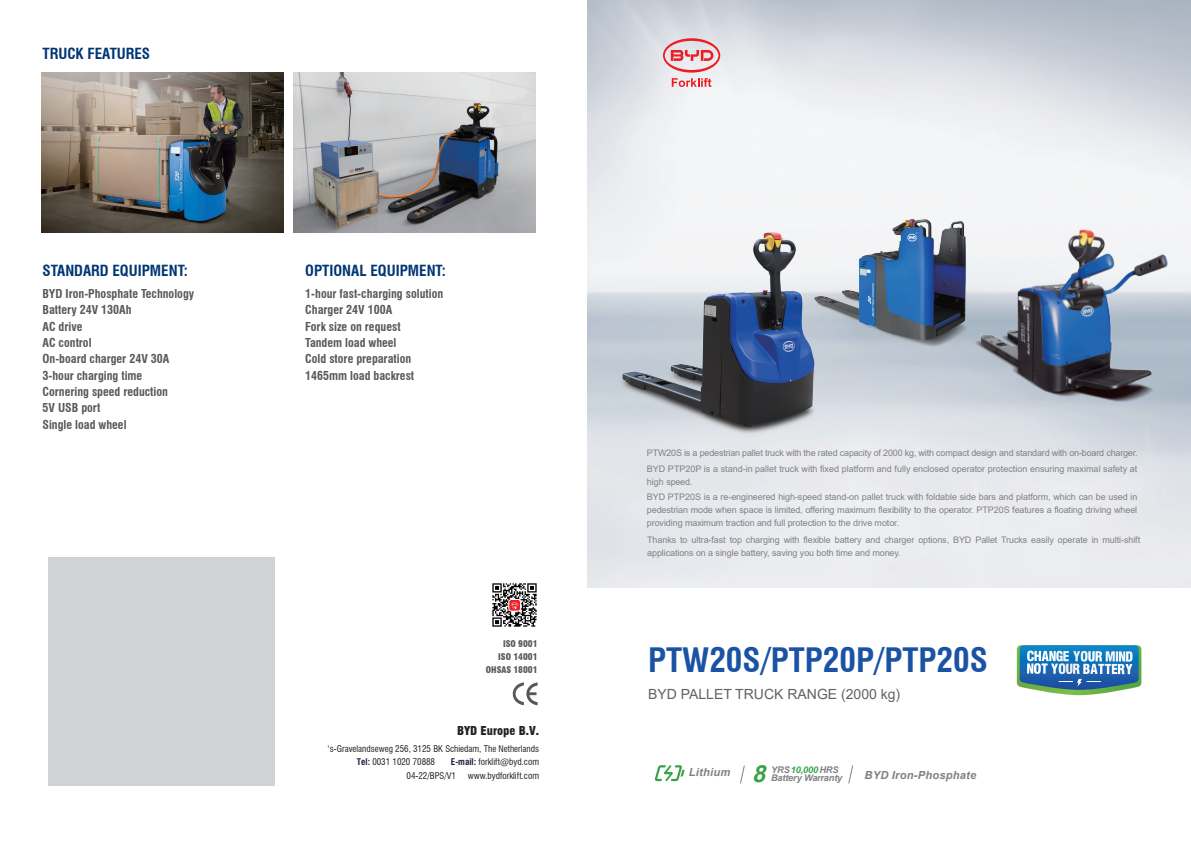
<style>
.page{position:relative;width:1191px;height:842px;background:#fff}
.page>*{position:absolute;margin:0;border:0;box-sizing:border-box;transform-origin:0 0}
.t1{font:700 condensed 32.9px "Swiss 721 BT";color:#1b53a4}
.t2{font:italic 700 23.5px "Arial";color:#37a248}
.t3{font:700 condensed 15px "Swiss 721 BT";color:#013674}
.t4{font:14px "Arial";color:#606264}
.t5{font:700 condensed 12px/16.3px "Swiss 721 BT";color:#57585a}
.t6{font:900 condensed 12px "Swiss 721 BT";color:#231f20}
.t7{font:italic 700 11.1px "Arial";letter-spacing:.02em;color:#7f8185}
.t8{font:italic 700 9.2px "Arial";letter-spacing:-.02em;color:#7f8185}
.t9{font:9px/13px "Arial";letter-spacing:-.01em;color:#7f8185}
.t10{font:condensed 9px/13px "Swiss 721 BT";color:#231f20}
.t11{font:900 condensed 9px/13px "Swiss 721 BT";color:#57585a;text-align:right}
.s1{font-weight:700;color:#211e3f}
.s2{color:#37a248}
</style>
<div class="page">
<img style="left:42px;top:73px;width:241px;height:159px">
<svg style="left:848px;top:765px;width:5px;height:19px"></svg>
<svg style="left:740px;top:765px;width:5px;height:19px"></svg>
<svg style="left:654px;top:765px;width:30px;height:16px"></svg>
<div style="left:49px;top:557px;width:226px;height:229px;background:#d1d2d4"></div>
<svg style="left:512px;top:682px;width:25px;height:23px"></svg>
<img style="left:492px;top:583px;width:45px;height:44px">
<div style="left:509px;top:599px;width:11px;height:12px;background:#ee1d23;border-radius:3px"></div>
<div style="left:509px;top:599px;width:11px;height:12px;border:1px solid #fff;border-radius:3px"></div>
<svg style="left:1016px;top:645px;width:125px;height:50px"></svg>
<svg style="left:663px;top:38px;width:57px;height:49px;background:#e9b5b9"></svg>
<svg style="left:511px;top:602px;width:9px;height:7px"></svg>
<img style="left:293px;top:73px;width:242px;height:159px">
<img style="left:796px;top:203px;width:154px;height:155px">
<img style="left:600px;top:221px;width:236px;height:222px">
<img style="left:950px;top:203px;width:241px;height:210px">
<h3 class="t3" style="left:42px;top:45px;width:109px">TRUCK FEATURES</h3>
<h3 class="t3" style="left:42px;top:261px;width:147px">STANDARD EQUIPMENT:</h3>
<h3 class="t5" style="left:42px;top:286px;width:153px">BYD Iron-Phosphate Technology<br>Battery 24V 130Ah<br>AC drive<br>AC control<br>On-board charger 24V 30A<br>3-hour charging time<br>Cornering speed reduction<br>5V USB port<br>Single load wheel</h3>
<h3 class="t3" style="left:305px;top:261px;width:142px">OPTIONAL EQUIPMENT:</h3>
<h3 class="t5" style="left:305px;top:286px;width:139px">1-hour fast-charging solution<br>Charger 24V 100A<br>Fork size on request<br>Tandem load wheel<br>Cold store preparation<br>1465mm load backrest</h3>
<p class="t11" style="left:486px;top:637px;width:53px">ISO 9001<br>ISO 14001<br>OHSAS 18001</p>
<h3 class="t6" style="left:457px;top:724px;width:84px">BYD Europe B.V.</h3>
<p class="t10" style="left:357px;top:742px;width:184px;text-indent:-29px">‘s-Gravelandseweg 256, 3125 BK Schiedam, The Netherlands<br><span class="s1">Tel:</span> 0031 1020 70888</p>
<p class="t10" style="left:406px;top:755px;width:134px;line-height:13.5px;text-indent:44px"><span class="s1">E-mail:</span> forklift@byd.com<br>04-22/BPS/V1</p>
<p class="t10" style="left:468px;top:769px;width:73px">www.bydforklift.com</p>
<p class="t9" style="left:647px;top:445px;width:492px;line-height:16.2px">PTW20S is a pedestrian pallet truck with the rated capacity of 2000 kg, with compact design and standard with on-board charger.<br>BYD PTP20P is a stand-in pallet truck with fixed platform and fully enclosed operator protection ensuring maximal safety at</p>
<p class="t9" style="left:647px;top:476px;width:47px">high speed.</p>
<p class="t9" style="left:647px;top:490px;width:492px;text-align:justify">BYD PTP20S is a re-engineered high-speed stand-on pallet truck with foldable side bars and platform, which can be used in pedestrian mode when space is limited, offering maximum flexibility to the operator. PTP20S features a floating driving wheel providing maximum traction and full protection to the drive motor.</p>
<p class="t9" style="left:647px;top:533px;width:494px">Thanks to ultra-fast top charging with flexible battery and charger options, BYD Pallet Trucks easily operate in multi-shift applications on a single battery, saving you both time and money.</p>
<h1 class="t1" style="left:648px;top:640px;width:341px">PTW20S/PTP20P/PTP20S</h1>
<h3 class="t4" style="left:648px;top:684px;width:254px">BYD PALLET TRUCK RANGE (2000 kg)</h3>
<p class="t7" style="left:689px;top:765px;width:43px">Lithium</p>
<h2 class="t2" style="left:752px;top:757px;width:22px">8</h2>
<p class="t8" style="left:771px;top:772px;width:73px">Battery Warranty</p>
<p class="t8" style="left:771px;top:764px;width:69px">YRS<span class="s2">10,000</span>HRS</p>
<p class="t7" style="left:864px;top:768px;width:113px">BYD Iron-Phosphate</p>
</div>
